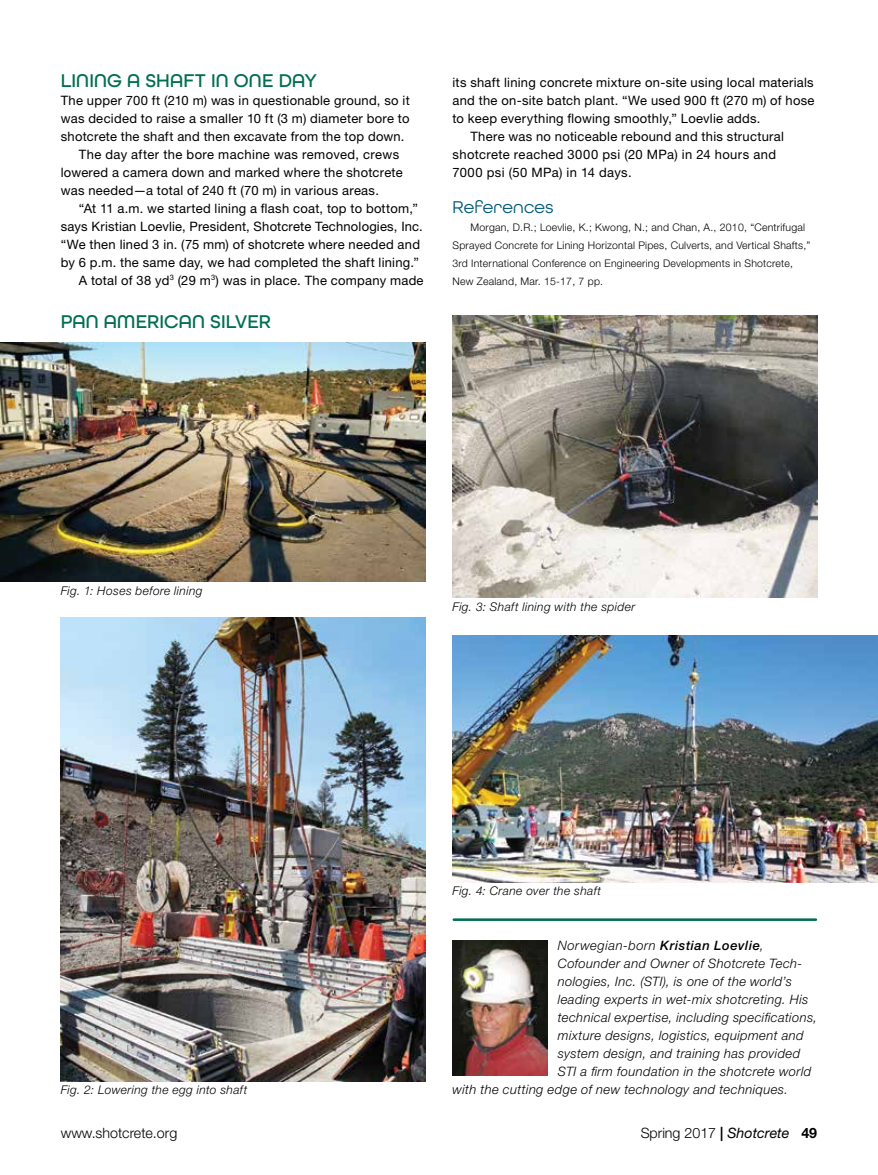
<style>
.page{position:relative;width:878px;height:1175px;background:#fff}
.page>*{position:absolute;margin:0;border:0;box-sizing:border-box;transform-origin:0 0}
.t1{font:500 19.5px "All Round Gothic";letter-spacing:.005em;color:#006f51}
.t2{font:18px "All Round Gothic";letter-spacing:.005em;color:#005978}
.t3{font:300 14.25px "Helvetica Neue LT Std";color:#000}
.t4{font:12.9px "Helvetica Neue LT Std";letter-spacing:.02em;color:#000}
.t5{font:italic 300 12.9px "Helvetica Neue LT Std";letter-spacing:.03em;color:#000}
.t6{font:italic 300 12px "Helvetica Neue LT Std";letter-spacing:.03em;color:#000}
.t7{font:300 10.5px/18px "Helvetica Neue LT Std";letter-spacing:.02em;color:#000}
.s1{font-weight:500}
.s2{font-weight:700}
.s3{font-weight:400;font-style:italic}
</style>
<div class="page">
<img style="left:452px;top:940px;width:95px;height:135px">
<hr style="left:454px;top:918px;width:361px;height:3px;background:#006f51">
<img style="left:0;top:342px;width:425px;height:240px">
<img style="left:61px;top:617px;width:364px;height:464px">
<img style="left:452px;top:315px;width:365px;height:282px">
<img style="left:452px;top:635px;width:426px;height:247px">
<h1 class="t1" style="left:61px;top:69px;width:258px">LINING A SHAFT IN ONE DAY</h1>
<p class="t4" style="left:61px;top:92px;width:350px">The upper 700 ft (210 m) was in questionable ground, so it</p>
<p class="t4" style="left:61px;top:110px;width:350px">was decided to raise a smaller 10 ft (3 m) diameter bore to</p>
<p class="t4" style="left:61px;top:128px;width:345px">shotcrete the shaft and then excavate from the top down.</p>
<p class="t4" style="left:79px;top:146px;width:322px">The day after the bore machine was removed, crews</p>
<p class="t4" style="left:61px;top:164px;width:343px">lowered a camera down and marked where the shotcrete</p>
<p class="t4" style="left:61px;top:182px;width:319px">was needed—a total of 240 ft (70 m) in various areas.</p>
<p class="t4" style="left:79px;top:200px;width:341px">“At 11 a.m. we started lining a flash coat, top to bottom,”</p>
<p class="t4" style="left:61px;top:218px;width:363px">says Kristian Loevlie, President, Shotcrete Technologies, Inc.</p>
<p class="t4" style="left:61px;top:236px;width:361px">“We then lined 3 in. (75 mm) of shotcrete where needed and</p>
<p class="t4" style="left:61px;top:254px;width:360px">by 6 p.m. the same day, we had completed the shaft lining.”</p>
<p class="t4" style="left:79px;top:272px;width:346px">A total of 38 yd<sup>3</sup> (29 m<sup>3</sup>) was in place. The company made</p>
<h1 class="t1" style="left:61px;top:310px;width:212px">PAN AMERICAN SILVER</h1>
<p class="t4" style="left:452px;top:75px;width:363px">its shaft lining concrete mixture on-site using local materials</p>
<p class="t4" style="left:452px;top:93px;width:363px">and the on-site batch plant. “We used 900 ft (270 m) of hose</p>
<p class="t4" style="left:452px;top:111px;width:309px">to keep everything flowing smoothly,” Loevlie adds.</p>
<p class="t4" style="left:470px;top:129px;width:315px">There was no noticeable rebound and this structural</p>
<p class="t4" style="left:452px;top:147px;width:325px">shotcrete reached 3000 psi (20 MPa) in 24 hours and</p>
<p class="t4" style="left:452px;top:165px;width:181px">7000 psi (50 MPa) in 14 days.</p>
<h2 class="t2" style="left:452px;top:197px;width:103px">References</h2>
<p class="t7" style="left:452px;top:218px;width:359px;text-indent:18px">Morgan, D.R.; Loevlie, K.; Kwong, N.; and Chan, A., 2010, “Centrifugal Sprayed Concrete for Lining Horizontal Pipes, Culverts, and Vertical Shafts,” 3rd International Conference on Engineering Developments in Shotcrete, New Zealand, Mar. 15-17, 7 pp.</p>
<p class="t6" style="left:61px;top:583px;width:143px">Fig. 1: Hoses before lining</p>
<p class="t6" style="left:452px;top:599px;width:184px">Fig. 3: Shaft lining with the spider</p>
<p class="t6" style="left:61px;top:1083px;width:188px">Fig. 2: Lowering the egg into shaft</p>
<p class="t6" style="left:452px;top:883px;width:150px">Fig. 4: Crane over the shaft</p>
<p class="t5" style="left:558px;top:938px;width:207px">Norwegian-born <span class="s1">Kristian Loevlie</span>,</p>
<p class="t5" style="left:558px;top:956px;width:246px">Cofounder and Owner of Shotcrete Tech-</p>
<p class="t5" style="left:558px;top:974px;width:236px">nologies, Inc. (STI), is one of the world’s</p>
<p class="t5" style="left:558px;top:992px;width:252px">leading experts in wet-mix shotcreting. His</p>
<p class="t5" style="left:558px;top:1010px;width:261px">technical expertise, including specifications,</p>
<p class="t5" style="left:558px;top:1028px;width:247px">mixture designs, logistics, equipment and</p>
<p class="t5" style="left:558px;top:1046px;width:244px">system design, and training has provided</p>
<p class="t5" style="left:558px;top:1063px;width:255px">STI a firm foundation in the shotcrete world</p>
<p class="t5" style="left:452px;top:1081px;width:337px">with the cutting edge of new technology and techniques.</p>
<p class="t3" style="left:61px;top:1124px;width:118px">www.shotcrete.org</p>
<p class="t3" style="left:640px;top:1124px;width:178px">Spring 2017 <span class="s2">|</span> <span class="s3">Shotcrete</span> <span class="s2">49</span></p>
</div>
